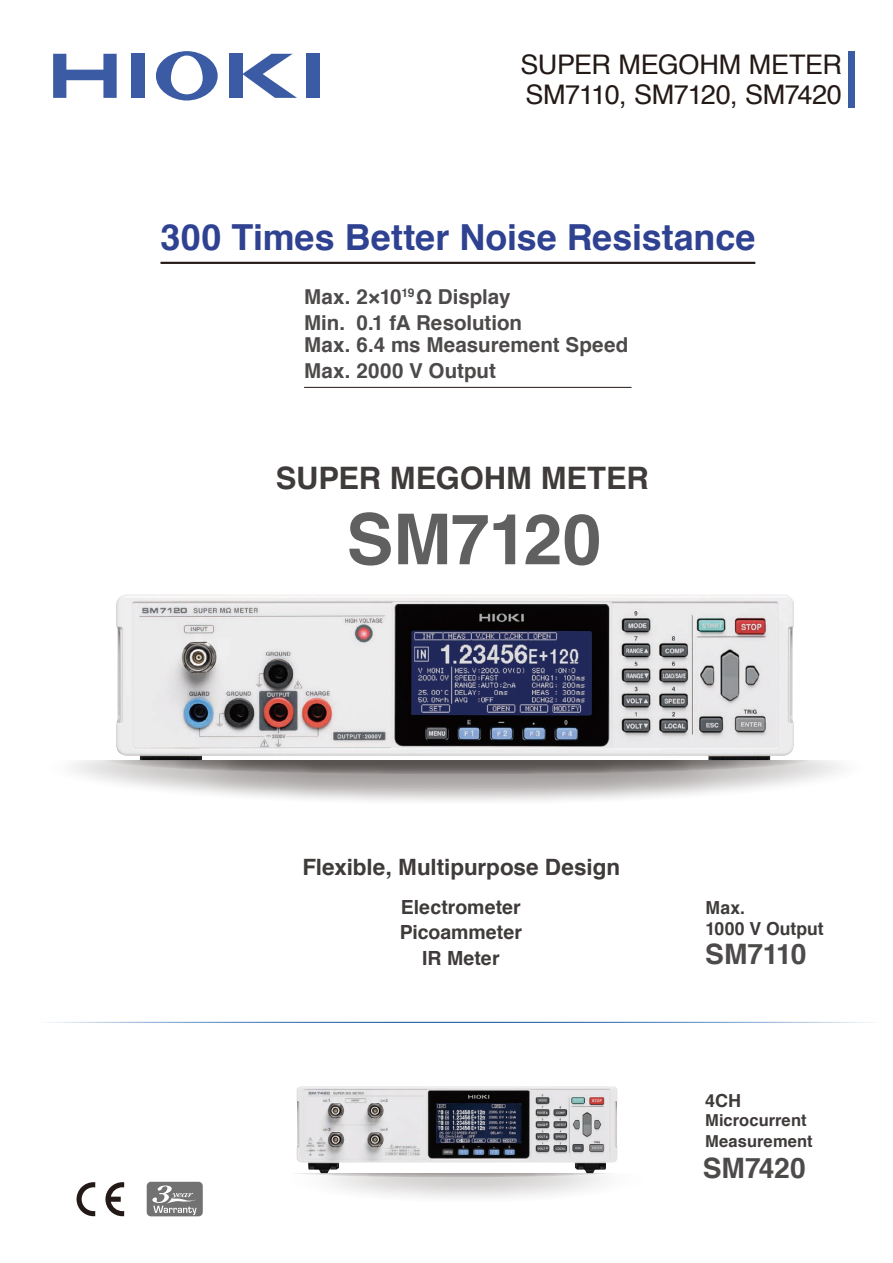
<style>
.page{position:relative;width:893px;height:1263px;background:#fff}
.page>*{position:absolute;margin:0;border:0;box-sizing:border-box;transform-origin:0 0}
.t1{font:700 70.2px "Helvetica";letter-spacing:-.01em;color:#616060}
.t2{font:700 35.85px "Helvetica";color:#2f4291}
.t3{font:700 30.9px "Helvetica";letter-spacing:-.005em;color:#3f3b3a}
.t4{font:700 28.2px "Helvetica";letter-spacing:-.005em;color:#4d4a4a}
.t5{font:27px/30px "Helvetica";letter-spacing:-.015em;color:#231916}
.t6{font:700 22.5px "Helvetica";letter-spacing:-.005em;color:#3f3b3a}
.t7{font:700 20.55px/25.7px "Helvetica";color:#4d4a4a}
.t8{font:700 19.5px/25.5px "Helvetica";color:#3f3b3a;text-align:center}
.t9{font:700 18px/21px "Helvetica";color:#3f3b3a}
.t10{font:700 16.5px/21px "Helvetica";letter-spacing:.005em;color:#3f3b3a}
</style>
<div class="page">
<div style="left:285px;top:1155px;width:361px;height:48px;background:#fff;opacity:.78"></div>
<svg style="left:269px;top:1162px;width:365px;height:15px"></svg>
<div style="left:243px;top:1127px;width:429px;height:45px;background:#fff"></div>
<div style="left:45px;top:729px;width:825px;height:76px;background:#fff;opacity:.77"></div>
<svg style="left:103px;top:745px;width:709px;height:29px;background:#787472"></svg>
<div style="left:0;top:657px;width:893px;height:103px;background:#fff"></div>
<img style="left:116px;top:594px;width:678px;height:166px">
<img style="left:296px;top:1086px;width:321px;height:87px">
<svg style="left:77px;top:1182px;width:18px;height:34px"></svg>
<svg style="left:105px;top:1182px;width:19px;height:34px"></svg>
<svg style="left:53px;top:54px;width:64px;height:44px"></svg>
<div style="left:131px;top:54px;width:13px;height:44px;background:#3b5ca4"></div>
<svg style="left:156px;top:51px;width:62px;height:50px"></svg>
<div style="left:229px;top:54px;width:13px;height:44px;background:#3b5ca4"></div>
<svg style="left:242px;top:54px;width:55px;height:44px"></svg>
<div style="left:306px;top:54px;width:13px;height:44px;background:#3b5ca4"></div>
<div style="left:147px;top:1182px;width:56px;height:34px;background:#727272;border-radius:4px"></div>
<svg style="left:152px;top:1185px;width:45px;height:30px"></svg>
<div style="left:848px;top:51px;width:7px;height:57px;background:#3b5ca4"></div>
<hr style="left:33px;top:1022px;width:845px;height:1px;background:#1456a6">
<hr style="left:161px;top:262px;width:594px;height:2px;background:#231916">
<hr style="left:304px;top:387px;width:327px;height:1px;background:#231916">
<h3 class="t5" style="left:520px;top:51px;width:323px">SUPER MEGOHM METER<br>SM7110, SM7120, SM7420</h3>
<h2 class="t2" style="left:161px;top:208px;width:596px">300 Times Better Noise Resistance</h2>
<p class="t7" style="left:304px;top:284px;width:220px">Max. 2×10<sup>19</sup>Ω Display<br>Min. 0.1 fA Resolution</p>
<p class="t7" style="left:304px;top:333px;width:326px">Max. 6.4 ms Measurement Speed<br>Max. 2000 V Output</p>
<h3 class="t3" style="left:276px;top:453px;width:375px">SUPER MEGOHM METER</h3>
<h1 class="t1" style="left:346px;top:483px;width:257px">SM7120</h1>
<p class="t6" style="left:302px;top:849px;width:319px">Flexible, Multipurpose Design</p>
<p class="t8" style="left:400px;top:894px;width:124px">Electrometer<br>Picoammeter<br>IR Meter</p>
<p class="t9" style="left:705px;top:897px;width:120px">Max.<br>1000 V Output</p>
<h3 class="t4" style="left:705px;top:931px;width:103px">SM7110</h3>
<p class="t9" style="left:705px;top:1090px;width:37px">4CH</p>
<p class="t10" style="left:705px;top:1110px;width:109px">Microcurrent<br>Measurement</p>
<h3 class="t4" style="left:703px;top:1145px;width:105px">SM7420</h3>
</div>
